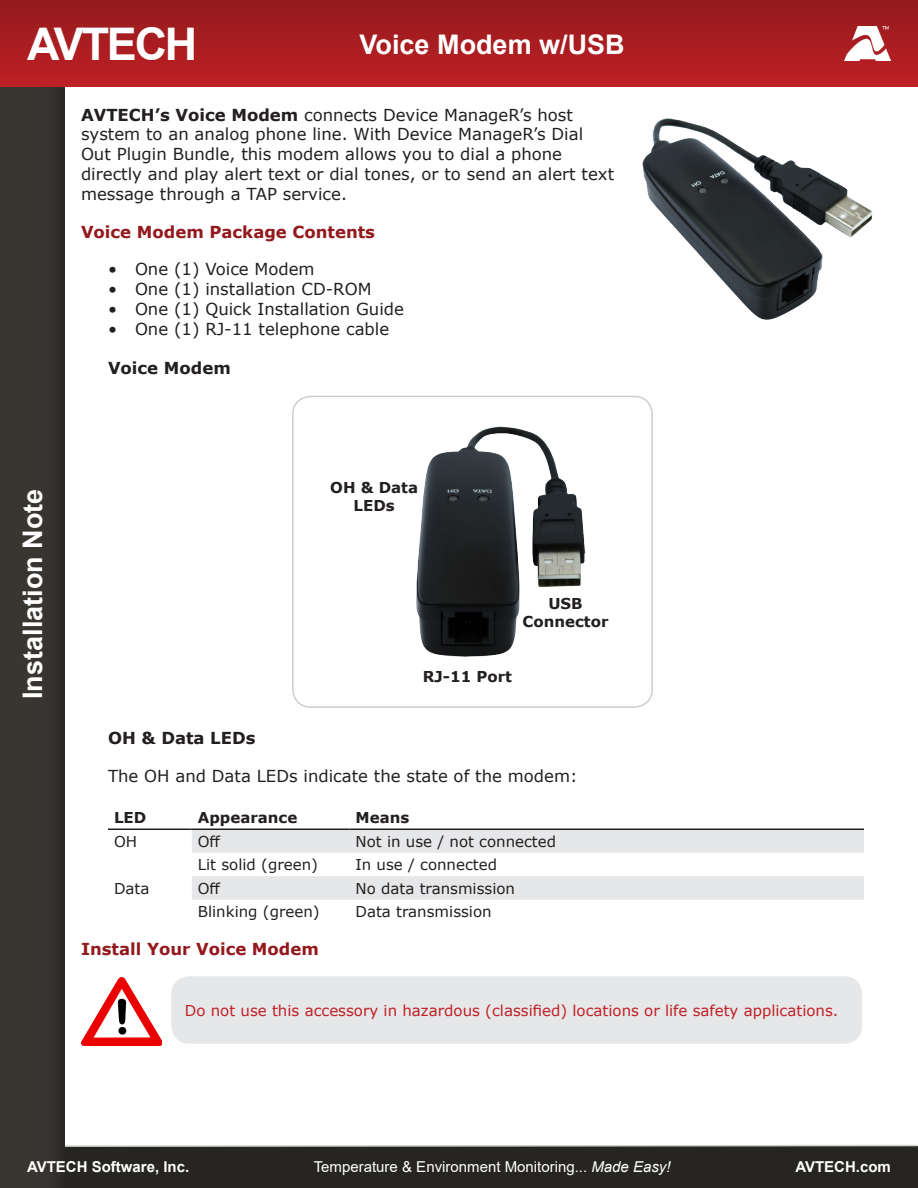
<style>
.page{position:relative;width:918px;height:1188px;background:#fff}
.page>*{position:absolute;margin:0;border:0;box-sizing:border-box;transform-origin:0 0}
.t1{font:700 45px "Arial";letter-spacing:-.05em;color:#fff}
.t2{font:700 27px "Arial";color:#fff}
.Body_Para{font:16.5px/19.8px "Verdana";color:#231f20}
.H1_Red{font:700 16.5px "Verdana";color:#93191d}
.Body_Para_Indent{font:16.5px "Verdana";color:#231f20}
.H2_Black_Indent{font:700 16.5px "Verdana";color:#231f20}
.Verdana_10_pt_Regula{font:15px "Verdana";color:#231f20}
.t3{font:15px "Verdana";color:#c02025}
.Verdana_10_pt_Regula-2{font:700 15px/18px "Verdana";color:#231f20;text-align:center}
.t4{font:15px "Arial";color:#fff}
.t5{font:700 15px "Arial";color:#fff}
.s1{font-weight:700}
.s2{font-style:italic}
</style>
<div class="page">
<div style="left:0;top:1146px;width:918px;height:42px;background:#272522"></div>
<svg style="left:65px;top:1144px;width:853px;height:3px"></svg>
<div style="left:0;top:0;width:65px;height:1188px;background:#393532"></div>
<div style="left:0;top:0;width:918px;height:86px;background:linear-gradient(to bottom,#931b1d,#be2024)"></div>
<img style="left:844px;top:27px;width:47px;height:34px">
<img style="left:416px;top:426px;width:170px;height:231px">
<div style="left:292px;top:396px;width:361px;height:312px;border:2px solid #cdcece;border-radius:18px"></div>
<svg style="left:192px;top:830px;width:672px;height:70px;fill:#e6e7e9"></svg>
<hr style="left:108px;top:829px;width:84px;height:1px;background:#231f20">
<hr style="left:192px;top:829px;width:158px;height:1px;background:#231f20">
<hr style="left:350px;top:829px;width:514px;height:1px;background:#231f20">
<div style="left:171px;top:976px;width:691px;height:68px;background:#e6e7e9;border-radius:18px"></div>
<img style="left:81px;top:978px;width:81px;height:67px">
<img style="left:642px;top:118px;width:231px;height:202px">
<h1 class="t1" style="left:27px;top:13px;width:172px">AVTECH</h1>
<h2 class="t2" style="left:360px;top:25px;width:267px">Voice Modem w/USB</h2>
<p class="Body_Para" style="left:81px;top:105px;width:535px"><span class="s1">AVTECH’s Voice Modem</span> connects Device ManageR’s host system to an analog phone line. With Device ManageR’s Dial Out Plugin Bundle, this modem allows you to dial a phone directly and play alert text or dial tones, or to send an alert text message through a TAP service.</p>
<p class="H1_Red" style="left:81px;top:220px;width:296px">Voice Modem Package Contents</p>
<p class="Body_Para" style="left:108px;top:259px;width:208px">• One (1) Voice Modem</p>
<p class="Body_Para" style="left:108px;top:279px;width:265px">• One (1) installation CD-ROM</p>
<p class="Body_Para" style="left:108px;top:299px;width:297px">• One (1) Quick Installation Guide</p>
<p class="Body_Para" style="left:108px;top:319px;width:283px">• One (1) RJ-11 telephone cable</p>
<p class="H2_Black_Indent" style="left:108px;top:357px;width:124px">Voice Modem</p>
<h2 class="t2" style="left:14px;top:699px;width:212px;rotate:-90deg">Installation Note</h2>
<p class="Verdana_10_pt_Regula-2" style="left:330px;top:478px;width:89px">OH &amp; Data<br>LEDs</p>
<p class="Verdana_10_pt_Regula-2" style="left:523px;top:594px;width:87px">USB<br>Connector</p>
<p class="Verdana_10_pt_Regula-2" style="left:423px;top:668px;width:91px">RJ-11 Port</p>
<p class="H2_Black_Indent" style="left:108px;top:726px;width:149px">OH &amp; Data LEDs</p>
<p class="Body_Para_Indent" style="left:108px;top:764px;width:471px">The OH and Data LEDs indicate the state of the modem:</p>
<p class="Verdana_10_pt_Regula-2" style="left:114px;top:808px;width:34px">LED</p>
<p class="Verdana_10_pt_Regula-2" style="left:198px;top:808px;width:101px">Appearance</p>
<p class="Verdana_10_pt_Regula-2" style="left:356px;top:808px;width:55px">Means</p>
<p class="Verdana_10_pt_Regula" style="left:114px;top:831px;width:25px">OH</p>
<p class="Verdana_10_pt_Regula" style="left:198px;top:831px;width:24px">Off</p>
<p class="Verdana_10_pt_Regula" style="left:356px;top:831px;width:202px">Not in use / not connected</p>
<p class="Verdana_10_pt_Regula" style="left:198px;top:854px;width:122px">Lit solid (green)</p>
<p class="Verdana_10_pt_Regula" style="left:356px;top:854px;width:143px">In use / connected</p>
<p class="Verdana_10_pt_Regula" style="left:114px;top:878px;width:37px">Data</p>
<p class="Verdana_10_pt_Regula" style="left:198px;top:878px;width:24px">Off</p>
<p class="Verdana_10_pt_Regula" style="left:356px;top:878px;width:161px">No data transmission</p>
<p class="Verdana_10_pt_Regula" style="left:198px;top:901px;width:123px">Blinking (green)</p>
<p class="Verdana_10_pt_Regula" style="left:356px;top:901px;width:138px">Data transmission</p>
<p class="H1_Red" style="left:81px;top:937px;width:239px">Install Your Voice Modem</p>
<p class="t3" style="left:185px;top:1000px;width:655px">Do not use this accessory in hazardous (classified) locations or life safety applications.</p>
<p class="t5" style="left:27px;top:1156px;width:164px">AVTECH Software, Inc.</p>
<p class="t4" style="left:314px;top:1156px;width:358px">Temperature &amp; Environment Monitoring... <span class="s2">Made Easy!</span></p>
<p class="t5" style="left:795px;top:1156px;width:97px">AVTECH.com</p>
</div>
